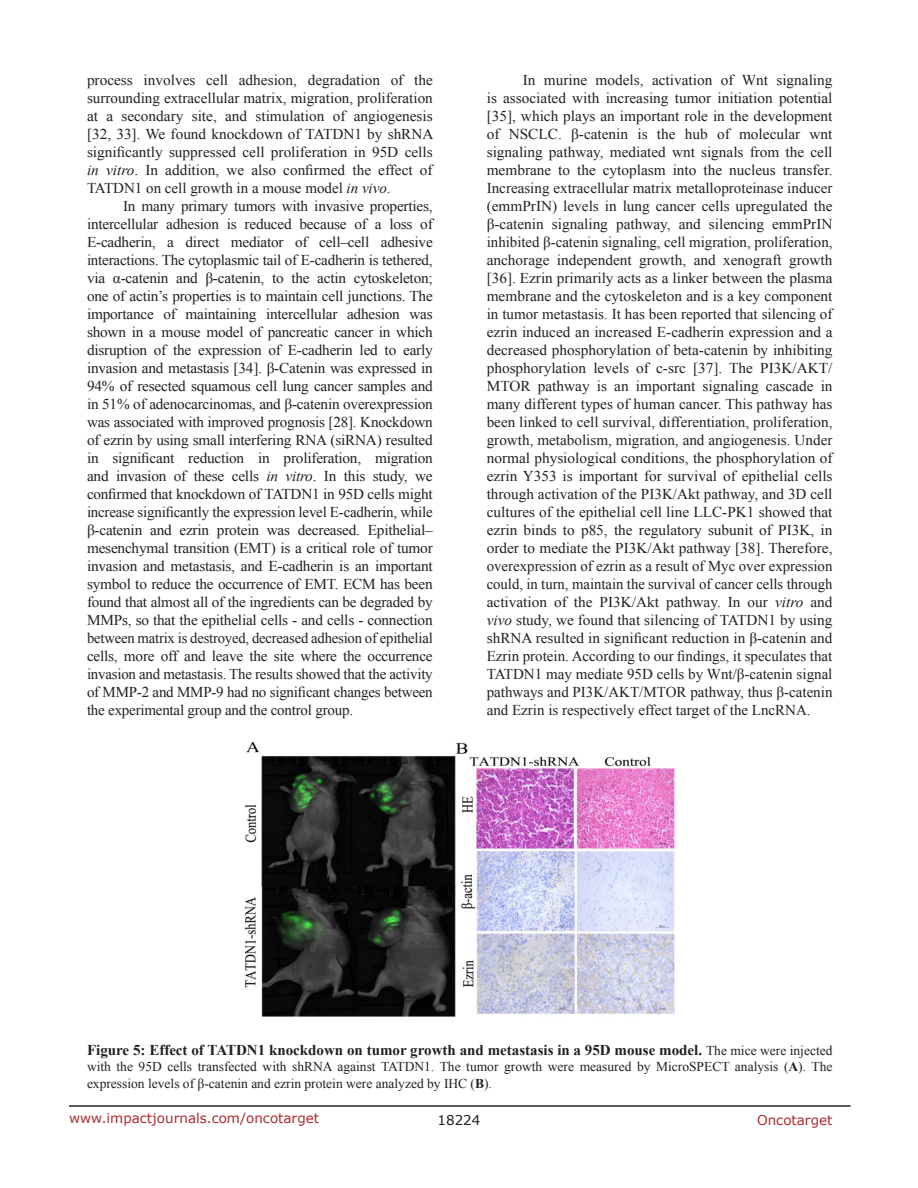
<style>
.page{position:relative;width:918px;height:1188px;background:#fff}
.page>*{position:absolute;margin:0;border:0;box-sizing:border-box;transform-origin:0 0}
.BodyText{font:15px/18px "Times New Roman";color:#221f22;text-align:justify}
.FigureText{font:700 15px "Times New Roman";color:#221f22}
.FigureText-2{font:13.5px/16.2px "Times New Roman";color:#221f22}
.t1{font:13.5px "Verdana";color:#ac2b31}
.t2{font:13.5px "Verdana";color:#221f22}
.s1{font-style:italic}
.s2{font-weight:400;font-size:13.5px}
.s3{font-weight:700}
</style>
<div class="page">
<hr style="left:69px;top:1105px;width:781px;height:2px;background:#231f20">
<img style="left:244px;top:743px;width:432px;height:274px">
<p class="BodyText" style="left:87px;top:71px;width:348px">process involves cell adhesion, degradation of the surrounding extracellular matrix, migration, proliferation at a secondary site, and stimulation of angiogenesis [32, 33]. We found knockdown of TATDN1 by shRNA significantly suppressed cell proliferation in 95D cells <span class="s1">in vitro</span>. In addition, we also confirmed the effect of TATDN1 on cell growth in a mouse model <span class="s1">in vivo</span>.</p>
<p class="BodyText" style="left:87px;top:197px;width:347px;text-indent:36px">In many primary tumors with invasive properties, intercellular adhesion is reduced because of a loss of E-cadherin, a direct mediator of cell–cell adhesive interactions. The cytoplasmic tail of E-cadherin is tethered, via α-catenin and β-catenin, to the actin cytoskeleton; one of actin’s properties is to maintain cell junctions. The importance of maintaining intercellular adhesion was shown in a mouse model of pancreatic cancer in which disruption of the expression of E-cadherin led to early invasion and metastasis [34]. β-Catenin was expressed in 94% of resected squamous cell lung cancer samples and in 51% of adenocarcinomas, and β-catenin overexpression was associated with improved prognosis [28]. Knockdown of ezrin by using small interfering RNA (siRNA) resulted in significant reduction in proliferation, migration and invasion of these cells <span class="s1">in vitro</span>. In this study, we confirmed that knockdown of TATDN1 in 95D cells might increase significantly the expression level E-cadherin, while β-catenin and ezrin protein was decreased. Epithelial– mesenchymal transition (EMT) is a critical role of tumor invasion and metastasis, and E-cadherin is an important symbol to reduce the occurrence of EMT. ECM has been found that almost all of the ingredients can be degraded by MMPs, so that the epithelial cells - and cells - connection between matrix is destroyed, decreased adhesion of epithelial cells, more off and leave the site where the occurrence invasion and metastasis. The results showed that the activity of MMP-2 and MMP-9 had no significant changes between the experimental group and the control group.</p>
<p class="BodyText" style="left:487px;top:71px;width:347px;text-indent:36px">In murine models, activation of Wnt signaling is associated with increasing tumor initiation potential [35], which plays an important role in the development of NSCLC. β-catenin is the hub of molecular wnt signaling pathway, mediated wnt signals from the cell membrane to the cytoplasm into the nucleus transfer.<br>Increasing extracellular matrix metalloproteinase inducer (emmPrIN) levels in lung cancer cells upregulated the β-catenin signaling pathway, and silencing emmPrIN inhibited β-catenin signaling, cell migration, proliferation, anchorage independent growth, and xenograft growth [36]. Ezrin primarily acts as a linker between the plasma membrane and the cytoskeleton and is a key component in tumor metastasis. It has been reported that silencing of ezrin induced an increased E-cadherin expression and a decreased phosphorylation of beta-catenin by inhibiting phosphorylation levels of c-src [37]. The PI3K/AKT/ MTOR pathway is an important signaling cascade in many different types of human cancer. This pathway has been linked to cell survival, differentiation, proliferation, growth, metabolism, migration, and angiogenesis. Under normal physiological conditions, the phosphorylation of ezrin Y353 is important for survival of epithelial cells through activation of the PI3K/Akt pathway, and 3D cell cultures of the epithelial cell line LLC-PK1 showed that ezrin binds to p85, the regulatory subunit of PI3K, in order to mediate the PI3K/Akt pathway [38]. Therefore, overexpression of ezrin as a result of Myc over expression could, in turn, maintain the survival of cancer cells through activation of the PI3K/Akt pathway. In our <span class="s1">vitro</span> and <span class="s1">vivo</span> study, we found that silencing of TATDN1 by using shRNA resulted in significant reduction in β-catenin and Ezrin protein. According to our findings, it speculates that TATDN1 may mediate 95D cells by Wnt/β-catenin signal pathways and PI3K/AKT/MTOR pathway, thus β-catenin and Ezrin is respectively effect target of the LncRNA.</p>
<p class="FigureText" style="left:87px;top:1040px;width:747px">Figure 5: Effect of TATDN1 knockdown on tumor growth and metastasis in a 95D mouse model. <span class="s2">The mice were injected</span></p>
<p class="FigureText-2" style="left:87px;top:1058px;width:747px">with the 95D cells transfected with shRNA against TATDN1. The tumor growth were measured by MicroSPECT analysis (<span class="s3">A</span>). The expression levels of β-catenin and ezrin protein were analyzed by IHC (<span class="s3">B</span>).</p>
<p class="t1" style="left:69px;top:1109px;width:252px">www.impactjournals.com/oncotarget</p>
<p class="t2" style="left:438px;top:1111px;width:44px">18224</p>
<p class="t1" style="left:757px;top:1111px;width:77px">Oncotarget</p>
</div>
